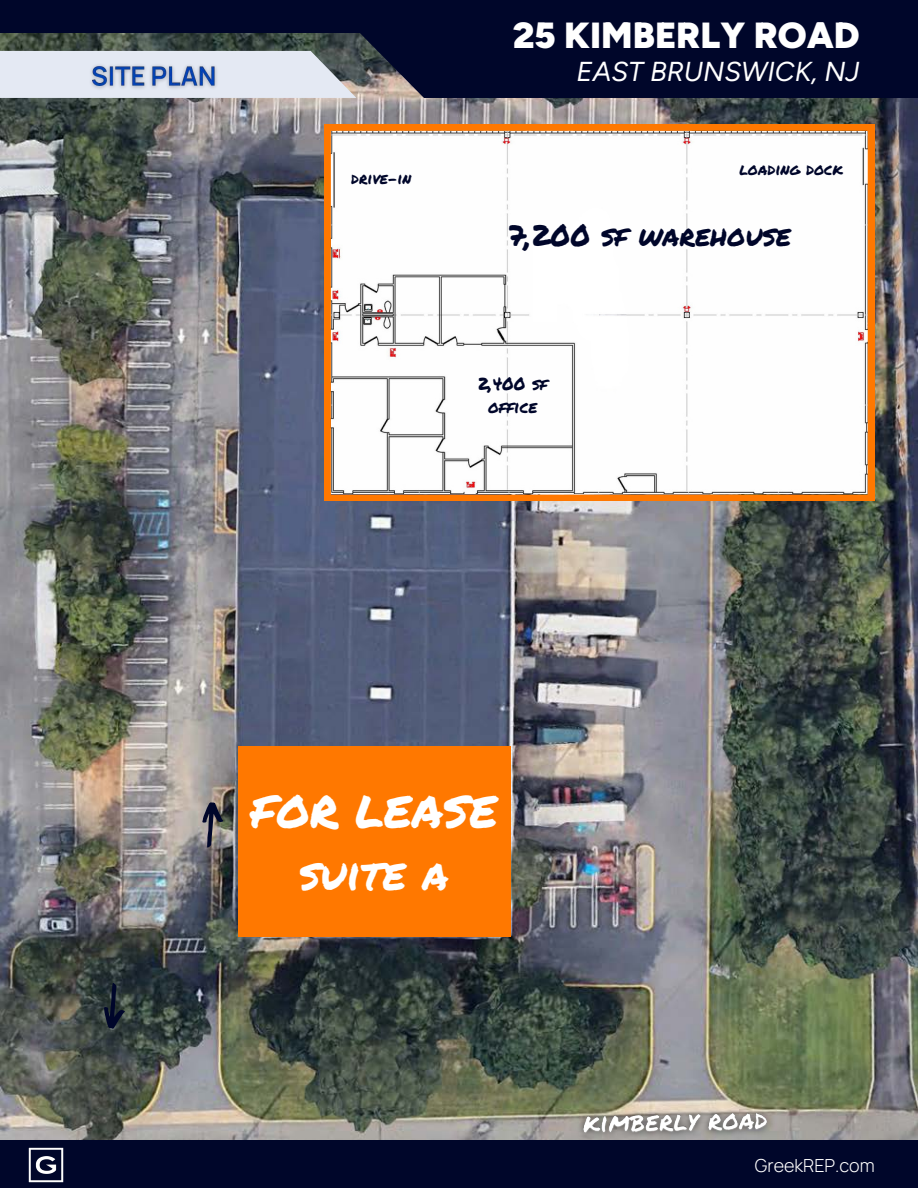
<style>
.page{position:relative;width:918px;height:1188px;background:#fff}
.page>*{position:absolute;margin:0;border:0;box-sizing:border-box;transform-origin:0 0}
.t1{font:45px/61.8px "Permanent Marker";color:#fff;text-align:center}
.t2{font:900 36.3px "Figtree";color:#fff}
.t3{font:29.1px "Permanent Marker";color:#00062a}
.t4{font:italic 27.3px "Figtree";color:#fff}
.t5{font:300 18px "Manrope";color:#fff}
.t6{font:17.1px/23.7px "Permanent Marker";color:#00062a;text-align:center}
.t7{font:16.05px "Permanent Marker";color:#00062a}
.t8{font:15.6px "Permanent Marker";color:#00062a}
</style>
<div class="page">
<img style="left:0;top:98px;width:918px;height:1043px">
<div style="left:0;top:0;width:918px;height:33px;background:#00062a"></div>
<svg style="left:0;top:33px;width:918px;height:65px;background:#3b4259"></svg>
<svg style="left:198px;top:801px;width:28px;height:49px"></svg>
<div style="left:0;top:1141px;width:918px;height:47px;background:#00062a"></div>
<img style="left:29px;top:1148px;width:35px;height:34px">
<svg style="left:104px;top:983px;width:21px;height:46px"></svg>
<div style="left:238px;top:747px;width:272px;height:189px;background:#ff7800"></div>
<svg style="left:324px;top:124px;width:550px;height:377px"></svg>
<img style="left:85px;top:58px;width:139px;height:36px">
<img style="left:571px;top:1100px;width:209px;height:41px">
<p class="t8" style="left:351px;top:167px;width:62px">drive-in</p>
<p class="t2" style="left:513px;top:13px;width:349px">25 KIMBERLY ROAD</p>
<p class="t4" style="left:576px;top:55px;width:285px">EAST BRUNSWICK, NJ</p>
<p class="t7" style="left:739px;top:157px;width:105px">loading dock</p>
<h1 class="t3" style="left:509px;top:213px;width:284px">7,200 sf warehouse</h1>
<h5 class="t6" style="left:478px;top:371px;width:71px">2,400 sf office</h5>
<p class="t1" style="left:250px;top:779px;width:249px">FOR LEASE suite a</p>
<p class="t5" style="left:755px;top:1153px;width:121px">GreekREP.com</p>
</div>
